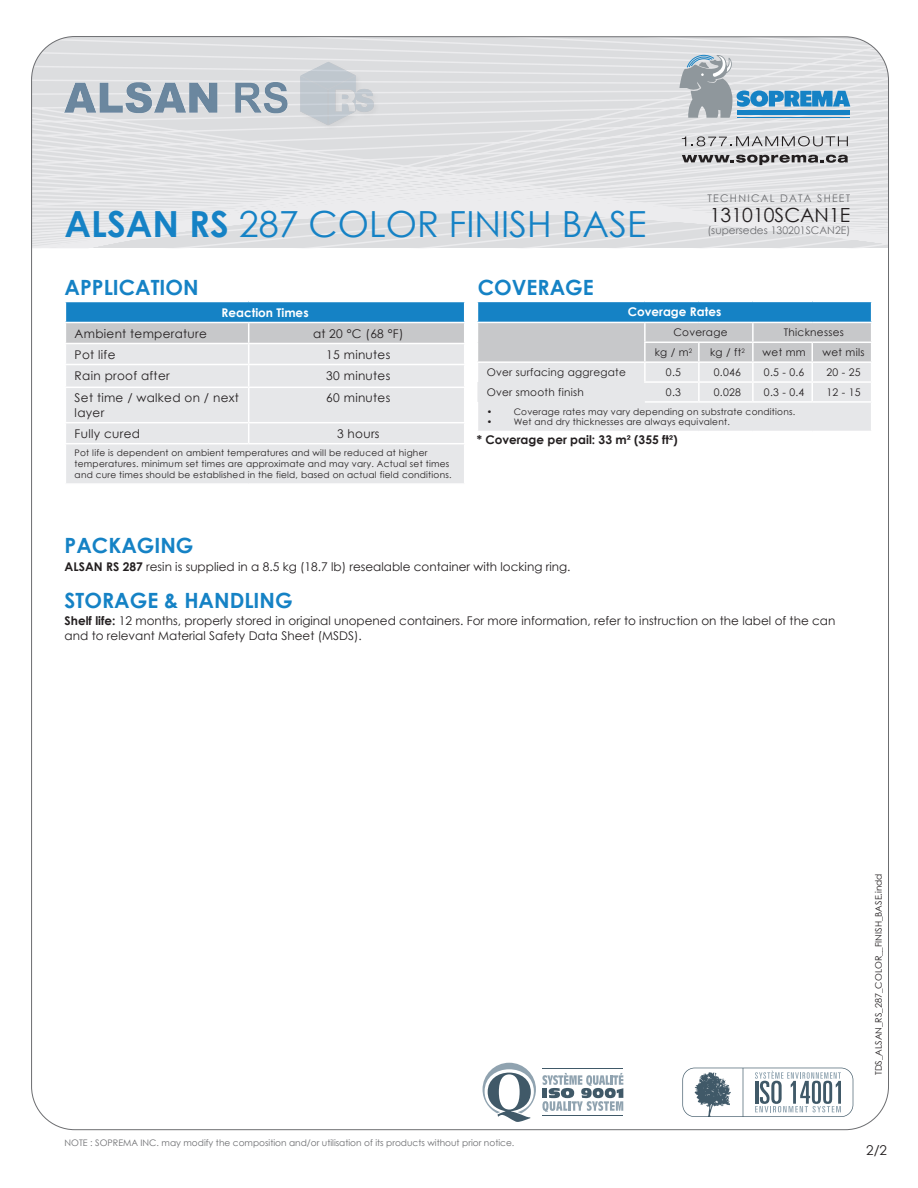
<style>
.page{position:relative;width:918px;height:1188px;background:#fff}
.page>*{position:absolute;margin:0;border:0;box-sizing:border-box;transform-origin:0 0}
.t1{font:36px "Century Gothic";color:#1582c5}
.Sous-titre{font:700 21px "Century Gothic";color:#1582c5}
.t2{font:19.5px "Century Gothic";color:#231f20}
.Titre_Tableau_CENTRÉ{font:13.5px "Century Gothic";color:#231f20}
.Texte{font:12px/14.4px "Century Gothic";color:#231f20}
.Infos_Tableau_Align{font:12px/14.4px "Century Gothic";letter-spacing:.025em;color:#231f20}
.Texte-2{font:700 12px "Century Gothic";color:#231f20}
.Titre_Tableau_CENTRÉ-2{font:700 12px "Century Gothic";color:#fff}
.Infos_Tableau_Align-2{font:10.5px "Century Gothic";letter-spacing:.025em;color:#231f20}
.t3{font:10.5px "Century Gothic";color:#6c6d70}
.t4{font:10.5px "Century Gothic";letter-spacing:.12em;color:#6c6d70}
.Infos_Tableau_Align-3{font:9px/10.8px "Century Gothic";letter-spacing:.025em;color:#231f20}
.t5{font:9px "Century Gothic";color:#6c6d70}
.Infos_Tableau_Align-4{font:9px "Century Gothic";color:#231f20}
.s1{font-weight:700}
</style>
<div class="page">
<svg style="left:32px;top:37px;width:856px;height:211px;background:#e1e2e4"></svg>
<svg style="left:679px;top:55px;width:171px;height:63px;background:#a8c0cf"></svg>
<svg style="left:682px;top:155px;width:166px;height:10px;background:#8d8c8e"></svg>
<svg style="left:682px;top:136px;width:166px;height:10px;background:#b8b8ba"></svg>
<svg style="left:682px;top:1068px;width:171px;height:49px"></svg>
<svg style="left:542px;top:1073px;width:81px;height:39px"></svg>
<svg style="left:483px;top:1063px;width:53px;height:59px"></svg>
<hr style="left:542px;top:1069px;width:81px;height:1px;background:#405968">
<hr style="left:542px;top:1116px;width:81px;height:1px;background:#405968">
<div style="left:66px;top:388px;width:398px;height:95px;background:#e6e7e9"></div>
<svg style="left:65px;top:302px;width:400px;height:85px;background:#b2cbdb"></svg>
<hr style="left:248px;top:388px;width:1px;height:34px;background:#fff">
<hr style="left:65px;top:422px;width:184px;height:1px;background:#fff">
<hr style="left:249px;top:422px;width:216px;height:1px;background:#fff">
<svg style="left:248px;top:423px;width:1px;height:20px"></svg>
<hr style="left:65px;top:443px;width:184px;height:1px;background:#fff">
<hr style="left:249px;top:443px;width:216px;height:1px;background:#fff">
<svg style="left:477px;top:302px;width:395px;height:129px;background:#bfd0dc"></svg>
<img style="left:65px;top:61px;width:315px;height:70px">
<p class="t1" style="left:65px;top:199px;width:583px"><span class="s1">ALSAN RS</span> 287 COLOR FINISH BASE</p>
<p class="t4" style="left:708px;top:191px;width:144px">TECHNICAL DATA SHEET</p>
<p class="t2" style="left:710px;top:201px;width:142px">131010SCAN1E</p>
<p class="t3" style="left:707px;top:223px;width:144px">(supersedes 130201SCAN2E)</p>
<p class="Sous-titre" style="left:65px;top:271px;width:135px">APPLICATION</p>
<p class="Sous-titre" style="left:478px;top:271px;width:117px">COVERAGE</p>
<p class="Titre_Tableau_CENTRÉ-2" style="left:221px;top:303px;width:89px">Reaction Times</p>
<p class="Infos_Tableau_Align" style="left:75px;top:326px;width:134px">Ambient temperature</p>
<p class="Infos_Tableau_Align" style="left:313px;top:326px;width:92px">at 20 °C (68 °F)</p>
<p class="Infos_Tableau_Align" style="left:75px;top:347px;width:42px">Pot life</p>
<p class="Infos_Tableau_Align" style="left:326px;top:347px;width:66px">15 minutes</p>
<p class="Infos_Tableau_Align" style="left:75px;top:368px;width:97px">Rain proof after</p>
<p class="Infos_Tableau_Align" style="left:326px;top:368px;width:66px">30 minutes</p>
<p class="Infos_Tableau_Align" style="left:75px;top:391px;width:166px">Set time / walked on / next layer</p>
<p class="Infos_Tableau_Align" style="left:326px;top:391px;width:66px">60 minutes</p>
<p class="Infos_Tableau_Align" style="left:75px;top:426px;width:67px">Fully cured</p>
<p class="Infos_Tableau_Align" style="left:337px;top:426px;width:44px">3 hours</p>
<p class="Infos_Tableau_Align-3" style="left:75px;top:448px;width:379px">Pot life is dependent on ambient temperatures and will be reduced at higher temperatures. minimum set times are approximate and may vary. Actual set times and cure times should be established in the field, based on actual field conditions.</p>
<p class="Titre_Tableau_CENTRÉ-2" style="left:628px;top:303px;width:95px">Coverage Rates</p>
<p class="Infos_Tableau_Align-2" style="left:673px;top:325px;width:56px">Coverage</p>
<p class="Infos_Tableau_Align-2" style="left:784px;top:325px;width:61px">Thicknesses</p>
<p class="Infos_Tableau_Align-2" style="left:655px;top:345px;width:39px">kg / m<sup>2</sup></p>
<p class="Infos_Tableau_Align-2" style="left:710px;top:345px;width:36px">kg / ft<sup>2</sup></p>
<p class="Infos_Tableau_Align-2" style="left:763px;top:345px;width:45px">wet mm</p>
<p class="Infos_Tableau_Align-2" style="left:823px;top:345px;width:43px">wet mils</p>
<p class="Infos_Tableau_Align-2" style="left:487px;top:365px;width:141px">Over surfacing aggregate</p>
<p class="Infos_Tableau_Align-2" style="left:666px;top:365px;width:17px">0.5</p>
<p class="Infos_Tableau_Align-2" style="left:714px;top:365px;width:29px">0.046</p>
<p class="Infos_Tableau_Align-2" style="left:764px;top:365px;width:42px">0.5 - 0.6</p>
<p class="Infos_Tableau_Align-2" style="left:826px;top:365px;width:36px">20 - 25</p>
<p class="Infos_Tableau_Align-2" style="left:487px;top:385px;width:99px">Over smooth finish</p>
<p class="Infos_Tableau_Align-2" style="left:666px;top:385px;width:17px">0.3</p>
<p class="Infos_Tableau_Align-2" style="left:714px;top:385px;width:29px">0.028</p>
<p class="Infos_Tableau_Align-2" style="left:764px;top:385px;width:42px">0.3 - 0.4</p>
<p class="Infos_Tableau_Align-2" style="left:826px;top:385px;width:36px">12 - 15</p>
<p class="Infos_Tableau_Align-3" style="left:487px;top:406px;width:310px">• Coverage rates may vary depending on substrate conditions.</p>
<p class="Infos_Tableau_Align-3" style="left:487px;top:417px;width:245px">• Wet and dry thicknesses are always equivalent.</p>
<p class="Texte-2" style="left:477px;top:430px;width:203px">* Coverage per pail: 33 m² (355 ft²)</p>
<p class="Sous-titre" style="left:65px;top:530px;width:130px">PACKAGING</p>
<p class="Texte" style="left:65px;top:559px;width:507px"><span class="s1">ALSAN RS 287</span> resin is supplied in a 8.5 kg (18.7 lb) resealable container with locking ring.</p>
<p class="Sous-titre" style="left:65px;top:584px;width:230px">STORAGE &amp; HANDLING</p>
<p class="Texte" style="left:65px;top:613px;width:772px"><span class="s1">Shelf life:</span> 12 months, properly stored in original unopened containers. For more information, refer to instruction on the label of the can and to relevant Material Safety Data Sheet (MSDS).</p>
<p class="t5" style="left:65px;top:1137px;width:451px">NOTE : SOPREMA INC. may modify the composition and/or utilisation of its products without prior notice.</p>
<p class="Infos_Tableau_Align-4" style="left:872px;top:1075px;width:203px;rotate:-90deg">TDS_ALSAN_RS_287_COLOR__FINISH_BASE.indd</p>
<p class="Titre_Tableau_CENTRÉ" style="left:866px;top:1141px;width:22px">2/2</p>
</div>
